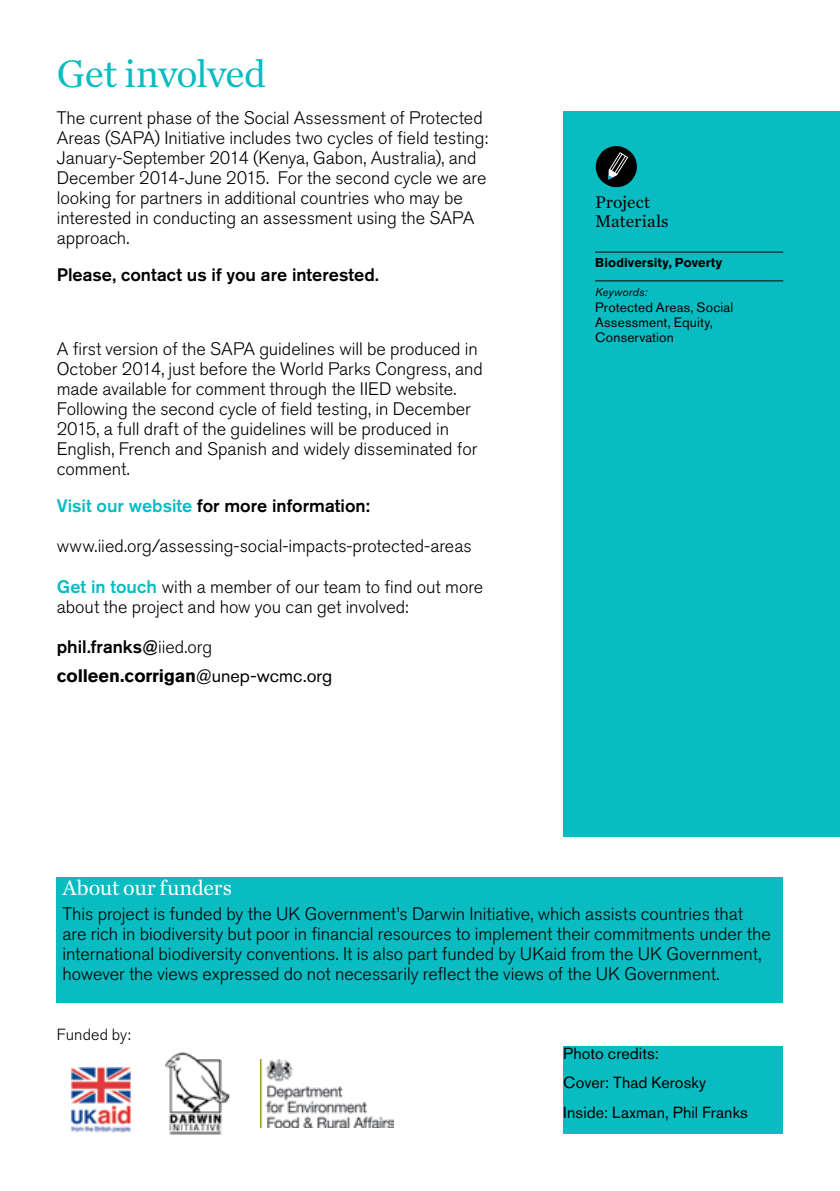
<style>
.page{position:relative;width:840px;height:1191px;background:#fff}
.page>*{position:absolute;margin:0;border:0;box-sizing:border-box;transform-origin:0 0}
.t1{font:40px "Chronicle Text G1";letter-spacing:-.025em;color:#08bcc1}
.t2{font:22px "Chronicle Text G1";letter-spacing:-.015em;color:#fff}
.t3{font:300 18px/20px "Akzidenz Grotesk BE";color:#000}
.t4{font:500 18px "Akzidenz Grotesk BE";color:#000}
.t5{font:700 18px/29.6px "Akzidenz Grotesk BE";color:#000}
.t6{font:17.6px/18.8px "Chronicle Text G1";letter-spacing:.005em;color:#000}
.t7{font:16px/29.6px "Akzidenz Grotesk BE";letter-spacing:.005em;color:#000}
.t8{font:300 16px "Akzidenz Grotesk BE";letter-spacing:.01em;color:#000}
.t9{font:13.6px/15.2px "Akzidenz Grotesk BE";letter-spacing:.015em;color:#000}
.t10{font:700 12.8px "Akzidenz Grotesk BE";letter-spacing:.01em;color:#000}
.t11{font:italic 11.4px "Akzidenz Grotesk BE";letter-spacing:.01em;color:#000}
.s1{color:#08bcc1}
.s2{font-weight:500;color:#08bcc1}
.s3{font-weight:500}
.s4{font-weight:300}
.s5{font-weight:400}
</style>
<div class="page">
<div style="left:563px;top:111px;width:276px;height:726px;background:#08bcc1"></div>
<svg style="left:595px;top:146px;width:42px;height:42px"></svg>
<hr style="left:595px;top:252px;width:187px;height:1px;background:#000">
<hr style="left:595px;top:280px;width:187px;height:1px;background:#000">
<img style="left:71px;top:1067px;width:60px;height:66px">
<img style="left:166px;top:1052px;width:64px;height:83px">
<img style="left:260px;top:1059px;width:133px;height:68px">
<div style="left:563px;top:1046px;width:219px;height:88px;background:#08bcc1"></div>
<div style="left:57px;top:877px;width:725px;height:125px;background:#08bcc1"></div>
<h1 class="t1" style="left:57px;top:44px;width:211px">Get involved</h1>
<p class="t3" style="left:57px;top:108px;width:432px">The current phase of the Social Assessment of Protected Areas (SAPA) Initiative includes two cycles of field testing:<br>January-September 2014 (Kenya, Gabon, Australia), and December 2014-June 2015. For the second cycle we are looking for partners in additional countries who may be interested in conducting an assessment using the SAPA approach.</p>
<p class="t4" style="left:57px;top:264px;width:323px">Please, contact us if you are interested.</p>
<p class="t3" style="left:57px;top:339px;width:427px">A first version of the SAPA guidelines will be produced in October 2014, just before the World Parks Congress, and made available for comment through the IIED website.<br>Following the second cycle of field testing, in December 2015, a full draft of the guidelines will be produced in English, French and Spanish and widely disseminated for comment.</p>
<p class="t4" style="left:57px;top:495px;width:315px"><span class="s1">Visit our website</span> for more information:</p>
<p class="t3" style="left:57px;top:536px;width:416px">www.iied.org/assessing-social-impacts-protected-areas</p>
<p class="t3" style="left:57px;top:576px;width:428px"><span class="s2">Get in touch</span> with a member of our team to find out more about the project and how you can get involved:</p>
<p class="t5" style="left:57px;top:631px;width:277px"><span class="s3">phil.franks@</span><span class="s4">iied.org </span>colleen.corrigan<span class="s5">@unep-wcmc.org</span></p>
<p class="t6" style="left:594px;top:191px;width:75px">Project<br>Materials</p>
<p class="t10" style="left:595px;top:255px;width:128px">Biodiversity, Poverty</p>
<p class="t11" style="left:595px;top:285px;width:54px">Keywords:</p>
<p class="t9" style="left:595px;top:299px;width:140px">Protected Areas, Social<br>Assessment, Equity,<br>Conservation</p>
<p class="t2" style="left:62px;top:870px;width:171px">About our funders</p>
<p class="t3" style="left:62px;top:904px;width:709px">This project is funded by the UK Government’s Darwin Initiative, which assists countries that are rich in biodiversity but poor in financial resources to implement their commitments under the international biodiversity conventions. It is also part funded by UKaid from the UK Government, however the views expressed do not necessarily reflect the views of the UK Government.</p>
<p class="t8" style="left:57px;top:1025px;width:75px">Funded by:</p>
<p class="t7" style="left:563px;top:1038px;width:186px">Photo credits:<br>Cover: Thad Kerosky<br>Inside: Laxman, Phil Franks</p>
</div>
